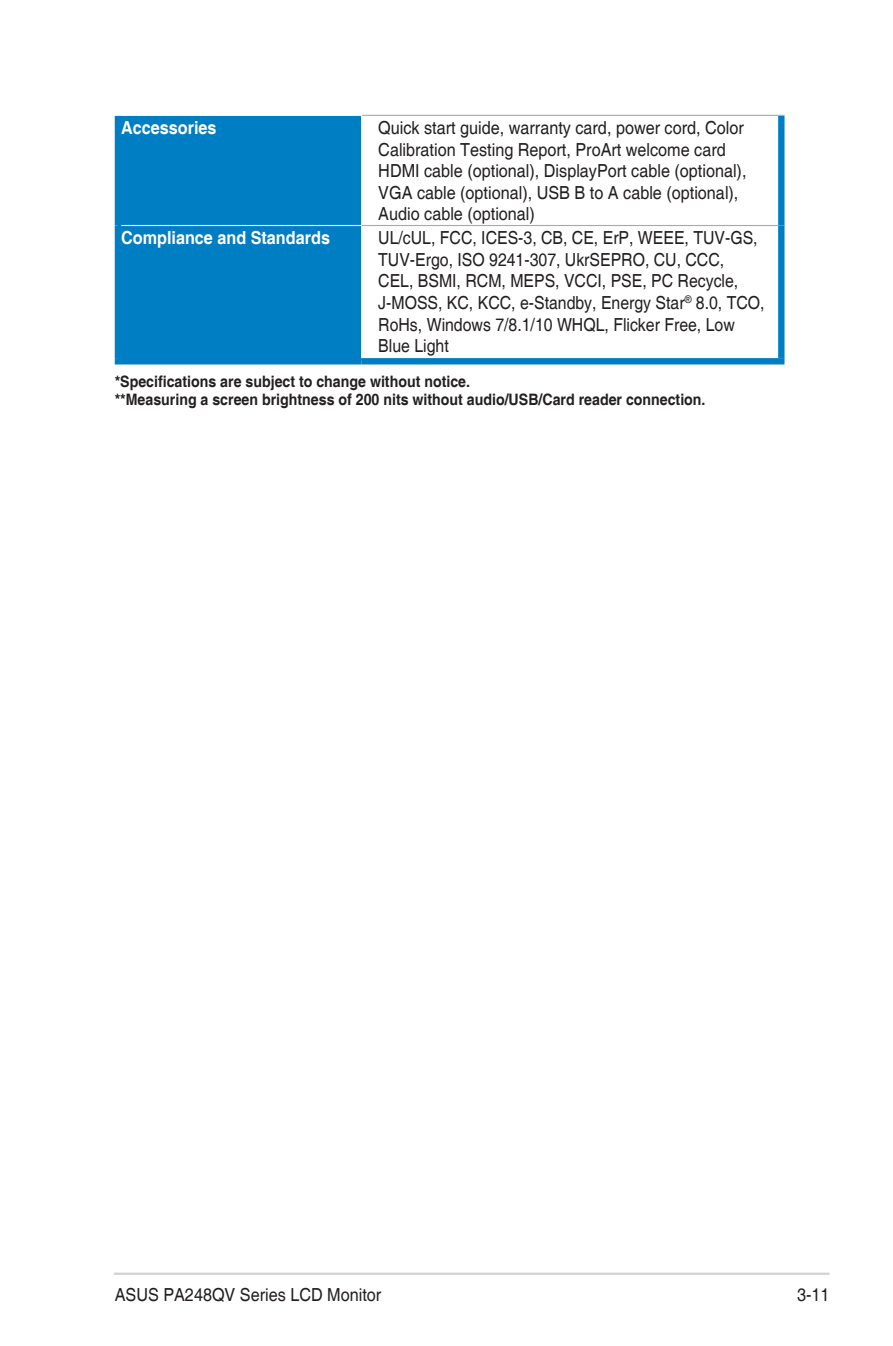
<style>
.page{position:relative;width:893px;height:1346px;background:#fff}
.page>*{position:absolute;margin:0;border:0;box-sizing:border-box;transform-origin:0 0}
.Specs_Text_-_new{font:18px/21.6px "Helvetica";color:#231f20;scale:.9 1}
.Specs_Text_-_new-2{font:18px/21.6px "Helvetica";color:#231f20;scale:.88 1}
.Specs_Text_Head_-_ne{font:700 18px "Helvetica";color:#fff;scale:.9 1}
.Figure_Label{font:700 15.75px "Helvetica";color:#231f20;scale:.9 1}
</style>
<div class="page">
<hr style="left:114px;top:1272px;width:715px;height:3px;background:#d1d2d4">
<div style="left:121px;top:116px;width:240px;height:242px;background:#007ec3"></div>
<hr style="left:121px;top:225px;width:241px;height:1px;background:#fff">
<div style="left:115px;top:116px;width:6px;height:109px;background:#007ec3"></div>
<div style="left:778px;top:116px;width:6px;height:109px;background:#007ec3"></div>
<div style="left:115px;top:225px;width:6px;height:133px;background:#007ec3"></div>
<div style="left:778px;top:225px;width:6px;height:133px;background:#007ec3"></div>
<hr style="left:362px;top:115px;width:422px;height:1px;background:#a8a9ad">
<hr style="left:362px;top:225px;width:416px;height:1px;background:#a8a9ad">
<div style="left:115px;top:358px;width:247px;height:6px;background:#007ec3"></div>
<div style="left:362px;top:358px;width:422px;height:6px;background:#007ec3"></div>
<p class="Specs_Text_Head_-_ne" style="left:121px;top:117px;width:108px">Accessories</p>
<p class="Specs_Text_-_new" style="left:378px;top:118px;width:411px">Quick start guide, warranty card, power cord, Color Calibration Testing Report, ProArt welcome card HDMI cable (optional), DisplayPort cable (optional), VGA cable (optional), USB B to A cable (optional), Audio cable (optional)</p>
<p class="Specs_Text_Head_-_ne" style="left:121px;top:227px;width:234px">Compliance and Standards</p>
<p class="Specs_Text_-_new-2" style="left:378px;top:228px;width:440px">UL/cUL, FCC, ICES-3, CB, CE, ErP, WEEE, TUV-GS, TUV-Ergo, ISO 9241-307, UkrSEPRO, CU, CCC,<br>CEL, BSMI, RCM, MEPS, VCCI, PSE, PC Recycle, J-MOSS, KC, KCC, e-Standby, Energy Star<sup>®</sup> 8.0, TCO, RoHs, Windows 7/8.1/10 WHQL, Flicker Free, Low Blue Light</p>
<p class="Figure_Label" style="left:115px;top:371px;width:396px">*Specifications are subject to change without notice.</p>
<p class="Figure_Label" style="left:115px;top:390px;width:658px">**Measuring a screen brightness of 200 nits without audio/USB/Card reader connection.</p>
<p class="Specs_Text_-_new" style="left:115px;top:1284px;width:298px">ASUS PA248QV Series LCD Monitor</p>
<p class="Specs_Text_-_new" style="left:797px;top:1284px;width:38px">3-11</p>
</div>
